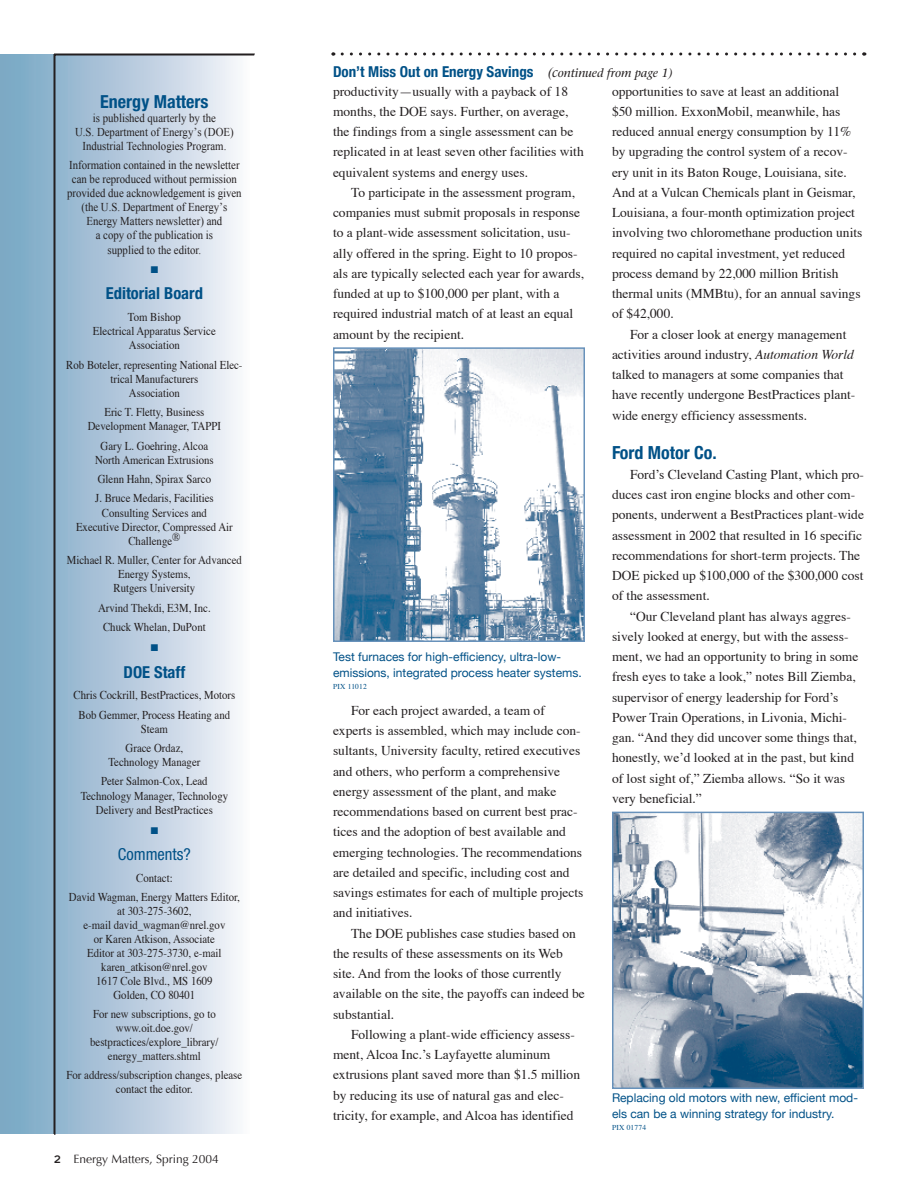
<style>
.page{position:relative;width:918px;height:1188px;background:#fff}
.page>*{position:absolute;margin:0;border:0;box-sizing:border-box;transform-origin:0 0}
.t1{font:700 condensed 18px "Helvetica Neue LT Std";color:#005187}
.subtitles_ind{font:700 condensed 18px "Helvetica Neue";color:#005187}
.t2{font:700 condensed 16.5px "Helvetica Neue LT Std";color:#005187}
.t3{font:condensed 16.5px "Helvetica Neue LT Std";color:#005187}
.t4{font:700 condensed 15px "Helvetica Neue";color:#005187}
.body_copy{font:13.5px/20.2px "Times";color:#231f20}
.t5{font:12px/14.1px "Times";color:#231f20;text-align:center;scale:.9 1}
.t6{font:12px/14.1px "Times New Roman";color:#231f20;text-align:center;scale:.9 1}
.t7{font:12px/16.5px "Helvetica Neue";color:#005187}
.t8{font:12px "Optima";color:#231f20}
.t9{font:9.75px "Zapf Dingbats ITC";color:#005187}
.Photo_credit{font:7.5px "Times";letter-spacing:.025em;color:#005187}
.s1{font-family:"Insignia"}
.s2{font-family:"Stone Serif";font-weight:400;font-style:italic;font-stretch:normal;font-size:13.5px;color:#231f20}
.s3{font-family:"Stone Serif";font-weight:400;font-style:italic;font-stretch:normal;font-size:12px;color:#231f20}
.s4{font-style:italic}
</style>
<div class="page">
<div style="left:0;top:54px;width:255px;height:1080px;background:linear-gradient(to bottom,#83aec9,#83aec9)"></div>
<svg style="left:333px;top:52px;width:532px;height:4px"></svg>
<img style="left:336px;top:350px;width:246px;height:289px">
<div style="left:333px;top:347px;width:252px;height:295px;border:2px solid #6892bb"></div>
<img style="left:615px;top:815px;width:246px;height:271px">
<div style="left:612px;top:812px;width:252px;height:277px;border:2px solid #6892bb"></div>
<svg style="left:53px;top:53px;width:202px;height:1082px;background:#c3d2e2"></svg>
<p class="t1" style="left:100px;top:91px;width:110px">Energy Matters</p>
<p class="t6" style="left:75px;top:111px;width:178px">is published quarterly by the<br>U.S. Department of Energy’s (DOE)<br>Industrial Technologies Program.</p>
<p class="t6" style="left:67px;top:158px;width:195px">Information contained in the newsletter can be reproduced without permission provided due acknowledgement is given (the U.S. Department of Energy’s Energy Matters newsletter) and<br>a copy of the publication is<br>supplied to the editor.</p>
<p class="t9" style="left:151px;top:265px;width:9px">■</p>
<p class="t2" style="left:106px;top:284px;width:99px">Editorial Board</p>
<p class="t5" style="left:93px;top:311px;width:138px">Tom Bishop<br>Electrical Apparatus Service<br>Association</p>
<p class="t5" style="left:66px;top:358px;width:197px">Rob Boteler, representing National Elec&shy;trical Manufacturers<br>Association</p>
<p class="t5" style="left:88px;top:406px;width:149px">Eric T. Fletty, Business<br>Development Manager, TAPPI</p>
<p class="t5" style="left:95px;top:439px;width:133px">Gary L. Goehring, Alcoa<br>North American Extrusions</p>
<p class="t5" style="left:98px;top:473px;width:127px">Glenn Hahn, Spirax Sarco</p>
<p class="t5" style="left:76px;top:492px;width:176px">J. Bruce Medaris, Facilities<br>Consulting Services and<br>Executive Director, Compressed Air<br>Challenge®</p>
<p class="t5" style="left:67px;top:554px;width:196px">Michael R. Muller, Center for Advanced<br>Energy Systems,<br>Rutgers University</p>
<p class="t5" style="left:98px;top:601px;width:127px">Arvind Thekdi, E3M, Inc.</p>
<p class="t5" style="left:103px;top:621px;width:116px">Chuck Whelan, DuPont</p>
<p class="t9" style="left:151px;top:643px;width:9px">■</p>
<p class="t2" style="left:124px;top:662px;width:63px">DOE Staff</p>
<p class="t5" style="left:74px;top:689px;width:181px">Chris Cockrill, BestPractices, Motors</p>
<p class="t5" style="left:79px;top:708px;width:170px">Bob Gemmer, Process Heating and<br>Steam</p>
<p class="t5" style="left:108px;top:742px;width:104px">Grace Ordaz,<br>Technology Manager</p>
<p class="t5" style="left:81px;top:775px;width:165px">Peter Salmon-Cox, Lead<br>Technology Manager, Technology<br>Delivery and BestPractices</p>
<p class="t9" style="left:151px;top:826px;width:9px">■</p>
<p class="t3" style="left:118px;top:845px;width:74px">Comments?</p>
<p class="t5" style="left:136px;top:872px;width:42px">Contact:</p>
<p class="t5" style="left:69px;top:890px;width:192px">David Wagman, Energy Matters Editor, at 303-275-3602,<br>e-mail david_wagman@nrel.gov<br>or Karen Atkison, Associate<br>Editor at 303-275-3730, e-mail karen_atkison@nrel.gov<br>1617 Cole Blvd., MS 1609<br>Golden, CO 80401</p>
<p class="t5" style="left:90px;top:1007px;width:144px">For new subscriptions, go to www.oit.doe.gov/ bestpractices/explore_library/ energy_matters.shtml</p>
<p class="t5" style="left:67px;top:1068px;width:197px">For address/subscription changes, please contact the editor.</p>
<p class="t8" style="left:54px;top:1152px;width:166px"><span class="s1">2</span> Energy Matters, Spring 2004</p>
<p class="t4" style="left:333px;top:63px;width:341px">Don’t Miss Out on Energy Savings <span class="s2">(c</span><span class="s3">ontinued from page 1)</span></p>
<p class="body_copy" style="left:333px;top:82px;width:252px">productivity—usually with a payback of 18 months, the DOE says. Further, on average, the findings from a single assessment can be replicated in at least seven other facilities with equivalent systems and energy uses.</p>
<p class="body_copy" style="left:333px;top:183px;width:253px;text-indent:18px">To participate in the assessment program, companies must submit proposals in response to a plant-wide assessment solicitation, usu&shy;ally offered in the spring. Eight to 10 propos&shy;als are typically selected each year for awards, funded at up to $100,000 per plant, with a required industrial match of at least an equal amount by the recipient.</p>
<p class="t7" style="left:333px;top:648px;width:250px">Test furnaces for high-efficiency, ultra-low&shy;emissions, integrated process heater systems.</p>
<p class="Photo_credit" style="left:333px;top:681px;width:35px">PIX 11012</p>
<p class="body_copy" style="left:333px;top:701px;width:252px;text-indent:18px">For each project awarded, a team of experts is assembled, which may include con&shy;sultants, University faculty, retired executives and others, who perform a comprehensive energy assessment of the plant, and make recommendations based on current best prac&shy;tices and the adoption of best available and emerging technologies. The recommendations are detailed and specific, including cost and savings estimates for each of multiple projects and initiatives.</p>
<p class="body_copy" style="left:333px;top:924px;width:253px;text-indent:18px">The DOE publishes case studies based on the results of these assessments on its Web site. And from the looks of those currently available on the site, the payoffs can indeed be substantial.</p>
<p class="body_copy" style="left:333px;top:1025px;width:249px;text-indent:18px">Following a plant-wide efficiency assess&shy;ment, Alcoa Inc.ʼs Layfayette aluminum extrusions plant saved more than $1.5 million by reducing its use of natural gas and elec&shy;tricity, for example, and Alcoa has identified</p>
<p class="body_copy" style="left:612px;top:82px;width:252px">opportunities to save at least an additional $50 million. ExxonMobil, meanwhile, has reduced annual energy consumption by 11% by upgrading the control system of a recov&shy;ery unit in its Baton Rouge, Louisiana, site.<br>And at a Vulcan Chemicals plant in Geismar, Louisiana, a four-month optimization project involving two chloromethane production units required no capital investment, yet reduced process demand by 22,000 million British thermal units (MMBtu), for an annual savings of $42,000.</p>
<p class="body_copy" style="left:612px;top:325px;width:245px;text-indent:18px">For a closer look at energy management activities around industry, <span class="s4">Automation World </span>talked to managers at some companies that have recently undergone BestPractices plant&shy;wide energy efficiency assessments.</p>
<p class="subtitles_ind" style="left:612px;top:441px;width:106px">Ford Motor Co.</p>
<p class="body_copy" style="left:612px;top:465px;width:254px;text-indent:18px">Fordʼs Cleveland Casting Plant, which pro&shy;duces cast iron engine blocks and other com&shy;ponents, underwent a BestPractices plant-wide assessment in 2002 that resulted in 16 specific recommendations for short-term projects. The DOE picked up $100,000 of the $300,000 cost of the assessment.</p>
<p class="body_copy" style="left:612px;top:607px;width:248px;text-indent:18px">“Our Cleveland plant has always aggres&shy;sively looked at energy, but with the assess&shy;ment, we had an opportunity to bring in some fresh eyes to take a look,” notes Bill Ziemba, supervisor of energy leadership for Fordʼs Power Train Operations, in Livonia, Michi&shy;gan. “And they did uncover some things that, honestly, weʼd looked at in the past, but kind of lost sight of,” Ziemba allows. “So it was very beneficial.”</p>
<p class="t7" style="left:612px;top:1089px;width:248px">Replacing old motors with new, efficient mod&shy;els can be a winning strategy for industry.</p>
<p class="Photo_credit" style="left:612px;top:1122px;width:36px">PIX 01774</p>
</div>
